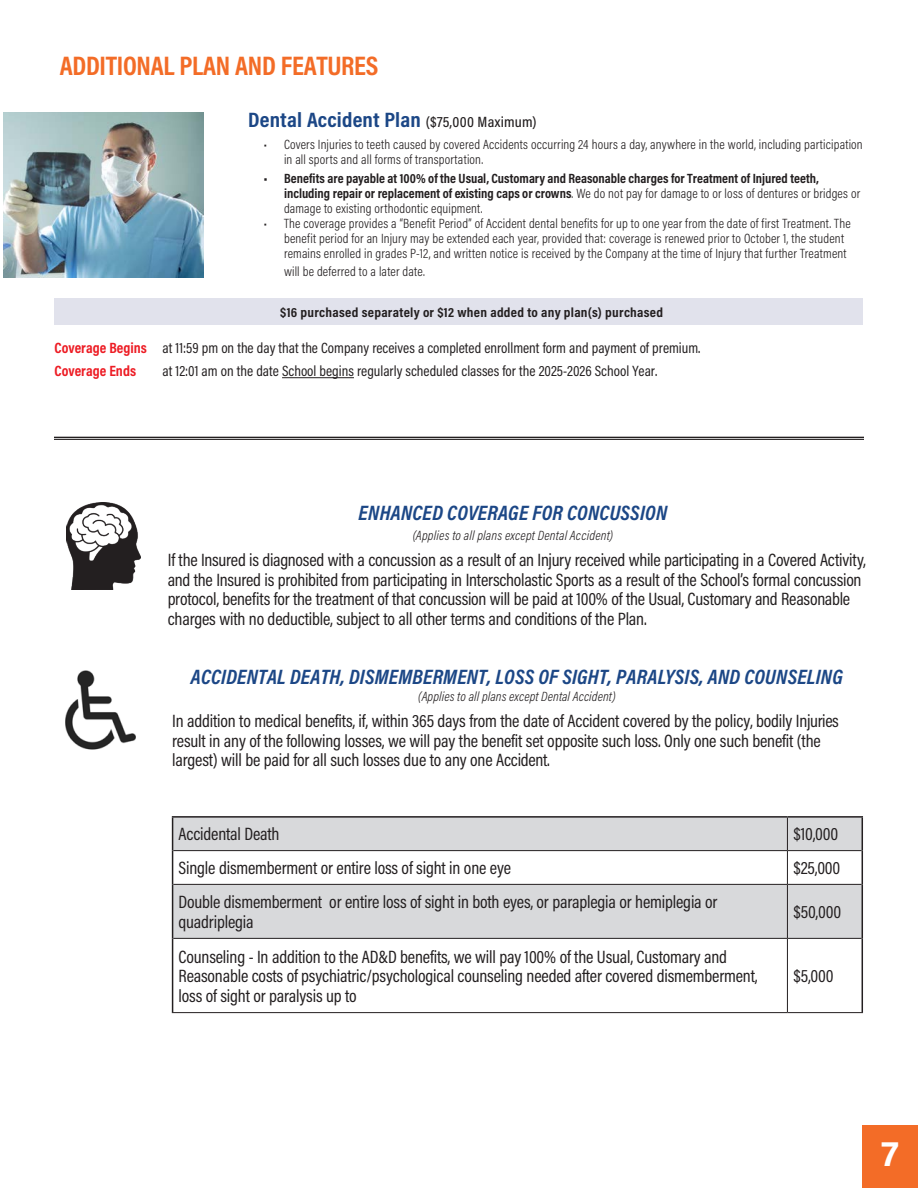
<style>
.page{position:relative;width:918px;height:1188px;background:#fff}
.page>*{position:absolute;margin:0;border:0;box-sizing:border-box;transform-origin:0 0}
.t1{font:700 36px "Acumin Pro";color:#fff}
.New_Body{font:700 27px "Acumin Pro Cond";letter-spacing:-.01em;color:#f36c27}
.t2{font:italic 700 21px "Acumin Pro Cond";letter-spacing:.01em;color:#1c4786}
.t3{font:700 21px "Acumin Pro Cond";letter-spacing:.01em;color:#1c4786;scale:1.06 1}
.t4{font:18px/19.5px "Acumin Pro Cond";letter-spacing:-.01em;color:#231f20}
.Body_Copy{font:15px "Acumin Pro Cond";color:#231f20}
.Body_Copy-2{font:700 15px "Acumin Pro Cond";color:#ed1c24}
.t5{font:300 13.5px/15px "Acumin Pro Cond";letter-spacing:.01em;color:#231f20}
.t6{font:700 13.5px/15px "Acumin Pro Cond";color:#231f20}
.t7{font:italic 300 13.5px "Acumin Pro Cond";letter-spacing:.01em;color:#231f20}
.t8{font:700 13.5px "Acumin Pro Cond";letter-spacing:.02em;color:#231f20;scale:1.06 1}
.s1{font-weight:500;font-size:15px;color:#231f20}
.s2{font-weight:300}
.s3{font-weight:700;color:#ed1c24}
</style>
<div class="page">
<hr style="left:282px;top:377px;width:72px;height:1px;background:#231f20">
<div style="left:54px;top:298px;width:808px;height:27px;background:#e1e2ec"></div>
<img style="left:3px;top:112px;width:200px;height:166px">
<div style="left:862px;top:1125px;width:56px;height:63px;background:#f36c27"></div>
<img style="left:67px;top:503px;width:74px;height:87px">
<svg style="left:173px;top:818px;width:689px;height:120px;fill:#d8d9db"></svg>
<hr style="left:172px;top:816px;width:615px;height:2px;background:#231f20">
<hr style="left:172px;top:818px;width:1px;height:33px;background:#231f20">
<hr style="left:787px;top:816px;width:76px;height:2px;background:#231f20">
<hr style="left:862px;top:818px;width:1px;height:33px;background:#231f20">
<hr style="left:172px;top:851px;width:1px;height:33px;background:#231f20">
<hr style="left:862px;top:851px;width:1px;height:33px;background:#231f20">
<hr style="left:172px;top:884px;width:1px;height:54px;background:#231f20">
<hr style="left:862px;top:884px;width:1px;height:54px;background:#231f20">
<hr style="left:172px;top:938px;width:1px;height:74px;background:#231f20">
<hr style="left:862px;top:938px;width:1px;height:74px;background:#231f20">
<hr style="left:787px;top:818px;width:1px;height:32px;background:#231f20">
<hr style="left:173px;top:850px;width:614px;height:1px;background:#231f20">
<hr style="left:787px;top:850px;width:75px;height:1px;background:#231f20">
<hr style="left:787px;top:851px;width:1px;height:33px;background:#231f20">
<hr style="left:173px;top:884px;width:614px;height:1px;background:#231f20">
<hr style="left:787px;top:884px;width:75px;height:1px;background:#231f20">
<hr style="left:787px;top:885px;width:1px;height:53px;background:#231f20">
<hr style="left:787px;top:939px;width:1px;height:73px;background:#231f20">
<hr style="left:173px;top:938px;width:614px;height:1px;background:#231f20">
<hr style="left:787px;top:938px;width:75px;height:1px;background:#231f20">
<hr style="left:172px;top:1012px;width:615px;height:1px;background:#231f20">
<hr style="left:787px;top:1012px;width:76px;height:1px;background:#231f20">
<hr style="left:54px;top:437px;width:810px;height:1px;background:#231f20">
<hr style="left:54px;top:439px;width:810px;height:1px;background:#231f20">
<img style="left:65px;top:670px;width:71px;height:80px">
<p class="New_Body" style="left:60px;top:48px;width:320px">ADDITIONAL PLAN AND FEATURES</p>
<p class="t3" style="left:248px;top:106px;width:274px">Dental Accident Plan <span class="s1">($75,000 Maximum)</span></p>
<p class="t5" style="left:284px;top:137px;width:580px;text-indent:-20px">• Covers Injuries to teeth caused by covered Accidents occurring 24 hours a day, anywhere in the world, including participation in all sports and all forms of transportation.</p>
<p class="t6" style="left:284px;top:171px;width:578px;text-indent:-20px">• Benefits are payable at 100% of the Usual, Customary and Reasonable charges for Treatment of Injured teeth, including repair or replacement of existing caps or crowns<span class="s2">. We do not pay for damage to or loss of dentures or bridges or damage to existing orthodontic equipment.</span></p>
<p class="t5" style="left:284px;top:216px;width:568px;text-indent:-20px">• The coverage provides a “Benefit Period” of Accident dental benefits for up to one year from the date of first Treatment. The benefit period for an Injury may be extended each year, provided that: coverage is renewed prior to October 1, the student remains enrolled in grades P-12, and written notice is received by the Company at the time of Injury that further Treatment</p>
<p class="t5" style="left:284px;top:264px;width:142px">will be deferred to a later date.</p>
<p class="t8" style="left:280px;top:303px;width:363px">$16 purchased separately or $12 when added to any plan(s) purchased</p>
<p class="Body_Copy" style="left:55px;top:338px;width:647px"><span class="s3">Coverage Begins</span> at 11:59 pm on the day that the Company receives a completed enrollment form and payment of premium.</p>
<p class="Body_Copy-2" style="left:55px;top:361px;width:83px">Coverage Ends</p>
<p class="Body_Copy" style="left:163px;top:361px;width:496px">at 12:01 am on the date School begins regularly scheduled classes for the 2025-2026 School Year.</p>
<p class="t2" style="left:358px;top:499px;width:310px">ENHANCED COVERAGE FOR CONCUSSION</p>
<p class="t7" style="left:413px;top:527px;width:202px">(Applies to all plans except Dental Accident)</p>
<p class="t4" style="left:168px;top:550px;width:700px">If the Insured is diagnosed with a concussion as a result of an Injury received while participating in a Covered Activity, and the Insured is prohibited from participating in Interscholastic Sports as a result of the School’s formal concussion protocol, benefits for the treatment of that concussion will be paid at 100% of the Usual, Customary and Reasonable charges with no deductible, subject to all other terms and conditions of the Plan.</p>
<p class="t2" style="left:191px;top:663px;width:653px">ACCIDENTAL DEATH, DISMEMBERMENT, LOSS OF SIGHT, PARALYSIS, AND COUNSELING</p>
<p class="t7" style="left:418px;top:687px;width:199px">(Applies to all plans except Dental Accident)</p>
<p class="t4" style="left:172px;top:711px;width:668px">In addition to medical benefits, if, within 365 days from the date of Accident covered by the policy, bodily Injuries result in any of the following losses, we will pay the benefit set opposite such loss. Only one such benefit (the largest) will be paid for all such losses due to any one Accident.</p>
<p class="t4" style="left:179px;top:824px;width:102px">Accidental Death</p>
<p class="t4" style="left:793px;top:824px;width:46px">$10,000</p>
<p class="t4" style="left:179px;top:858px;width:334px">Single dismemberment or entire loss of sight in one eye</p>
<p class="t4" style="left:793px;top:858px;width:49px">$25,000</p>
<p class="t4" style="left:179px;top:892px;width:540px">Double dismemberment or entire loss of sight in both eyes, or paraplegia or hemiplegia or quadriplegia</p>
<p class="t4" style="left:793px;top:902px;width:49px">$50,000</p>
<p class="t4" style="left:179px;top:946px;width:581px">Counseling - In addition to the AD&amp;D benefits, we will pay 100% of the Usual, Customary and<br>Reasonable costs of psychiatric/psychological counseling needed after covered dismemberment, loss of sight or paralysis up to</p>
<p class="t4" style="left:793px;top:966px;width:42px">$5,000</p>
<p class="t1" style="left:881px;top:1128px;width:19px">7</p>
</div>
